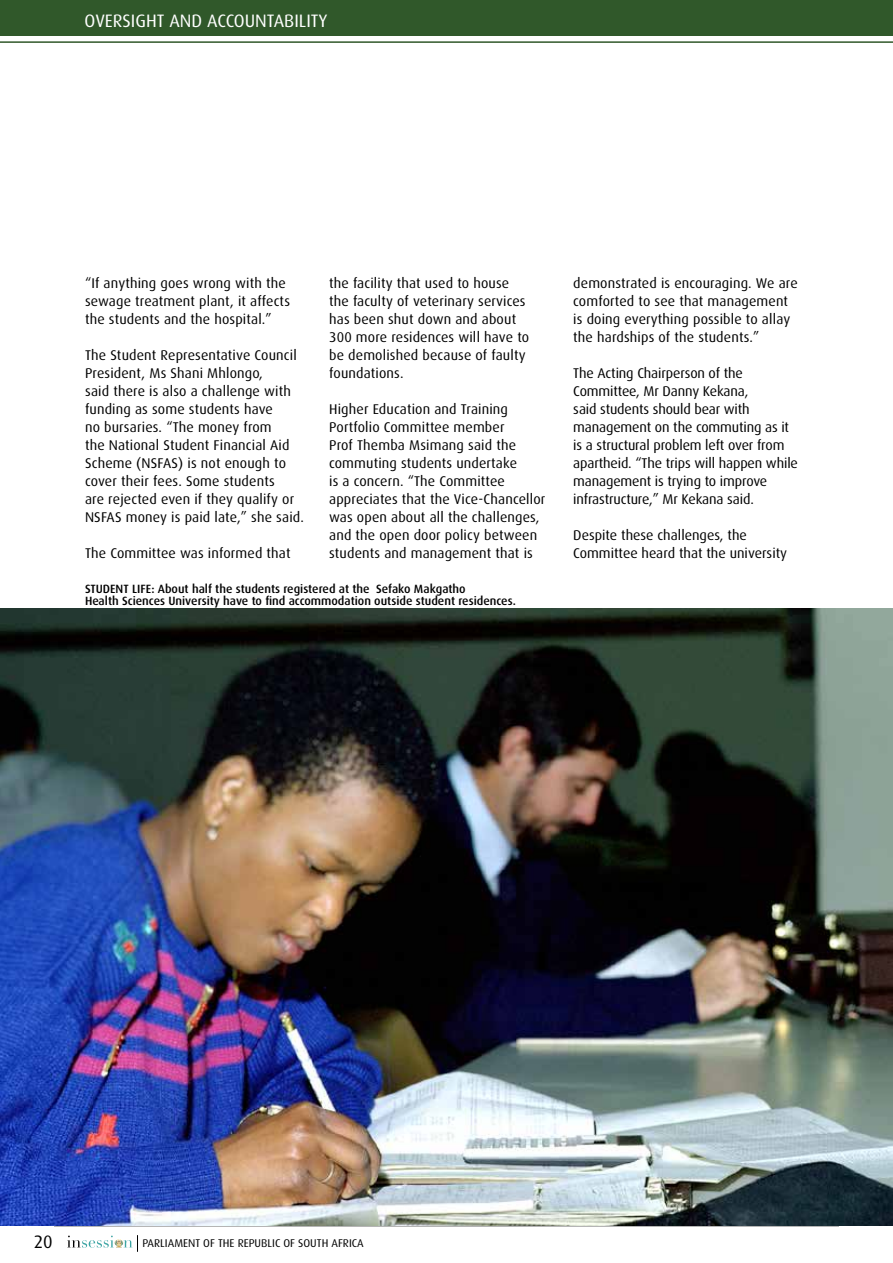
<style>
.page{position:relative;width:893px;height:1263px;background:#fff}
.page>*{position:absolute;margin:0;border:0;box-sizing:border-box;transform-origin:0 0}
.t1{font:18px "Dax";color:#fff}
.t2{font:18px "Dax";color:#000}
.t3{font:14.1px/18px "Dax";letter-spacing:.01em;color:#000}
.t4{font:14.1px/18px "Dax";letter-spacing:-.01em;color:#000}
.t5{font:500 12px/12px "Dax";color:#000}
.t6{font:11.25px "Dax";color:#000}
</style>
<div class="page">
<svg style="left:67px;top:1235px;width:71px;height:17px"></svg>
<hr style="left:54px;top:1225px;width:785px;height:1px;background:#000">
<div style="left:0;top:0;width:893px;height:36px;background:#30582a"></div>
<hr style="left:0;top:41px;width:893px;height:2px;background:#30582a">
<img style="left:0;top:608px;width:893px;height:617px">
<p class="t1" style="left:85px;top:11px;width:10px">oversight</p>
<p class="t1" style="left:169px;top:11px;width:48px">an d acco</p>
<p class="t1" style="left:245px;top:11px;width:20px">untability</p>
<p class="t3" style="left:85px;top:274px;width:206px">“If anything goes wrong with the sewage treatment plant, it affects the students and the hospital.”</p>
<p class="t3" style="left:85px;top:346px;width:220px">The Student Representative Council<br>President, Ms Shani Mhlongo,<br>said there is also a challenge with funding as some students have<br>no bursaries. “The money from<br>the National Student Financial Aid<br>Scheme (NSFAS) is not enough to cover their fees. Some students<br>are rejected even if they qualify or<br>NSFAS money is paid late,” she said.</p>
<p class="t3" style="left:85px;top:544px;width:207px">The Committee was informed that</p>
<p class="t3" style="left:329px;top:274px;width:202px">the facility that used to house the faculty of veterinary services has been shut down and about<br>300 more residences will have to be demolished because of faulty foundations.</p>
<p class="t3" style="left:329px;top:400px;width:218px">Higher Education and Training<br>Portfolio Committee member<br>Prof Themba Msimang said the commuting students undertake<br>is a concern. “The Committee appreciates that the Vice-Chancellor was open about all the challenges, and the open door policy between students and management that is</p>
<p class="t5" style="left:85px;top:583px;width:432px">STUDENT LIFE: About half the students registered at the Sefako Makgatho<br>Health Sciences University have to find accommodation outside student residences.</p>
<p class="t3" style="left:573px;top:274px;width:226px">demonstrated is encouraging. We are comforted to see that management is doing everything possible to allay the hardships of the students.”</p>
<p class="t4" style="left:573px;top:364px;width:226px">The Acting Chairperson of the Committee, Mr Danny Kekana,<br>said students should bear with management on the commuting as it is a structural problem left over from apartheid. “The trips will happen while management is trying to improve infrastructure,” Mr Kekana said.</p>
<p class="t3" style="left:573px;top:526px;width:215px">Despite these challenges, the<br>Committee heard that the university</p>
<p class="t2" style="left:34px;top:1232px;width:21px">20</p>
<p class="t6" style="left:142px;top:1237px;width:223px">PARLIAMENT OF THE REPUBLIC OF SOUTH AFRICA</p>
</div>
